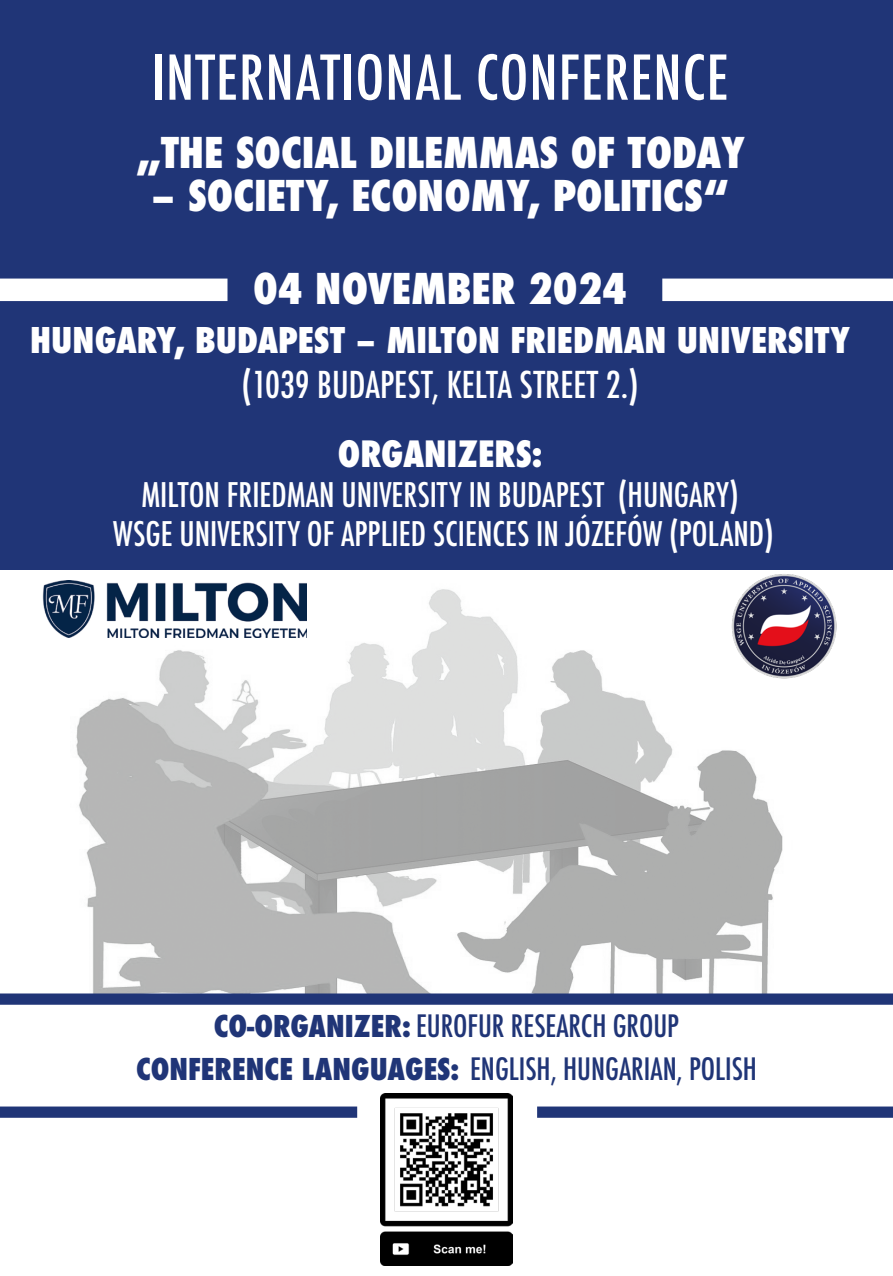
<style>
.page{position:relative;width:893px;height:1276px;background:#fff}
.page>*{position:absolute;margin:0;border:0;box-sizing:border-box;transform-origin:0 0}
.t1{font:500 condensed 60px "Futura";letter-spacing:.02em;color:#fff}
.t2{font:800 condensed 41.25px "Futura";color:#fff}
.t3{font:500 condensed 36px "Futura";color:#fff}
.t4{font:800 condensed 35.25px "Futura";color:#fff}
.t5{font:800 condensed 34.5px "Futura";color:#fff}
.t6{font:500 condensed 33px/39.6px "Futura";color:#fff;text-align:center}
.t7{font:500 condensed 30px/42.3px "Futura";color:#203577;text-align:center}
.s1{font-weight:800;font-size:29.25px}
</style>
<div class="page">
<img style="left:59px;top:580px;width:724px;height:413px">
<div style="left:0;top:0;width:893px;height:570px;background:#203577"></div>
<img style="left:42px;top:581px;width:265px;height:56px">
<div style="left:0;top:1106px;width:357px;height:11px;background:#203577"></div>
<div style="left:537px;top:1106px;width:356px;height:11px;background:#203577"></div>
<div style="left:0;top:278px;width:227px;height:23px;background:#fff"></div>
<div style="left:662px;top:278px;width:231px;height:23px;background:#fff"></div>
<div style="left:0;top:993px;width:893px;height:11px;background:#203577"></div>
<img style="left:731px;top:574px;width:106px;height:105px">
<img style="left:380px;top:1093px;width:133px;height:172px">
<h1 class="t1" style="left:152px;top:39px;width:578px">INTERNATIONAL CONFERENCE</h1>
<p class="t2" style="left:135px;top:125px;width:611px">„THE SOCIAL DILEMMAS OF TODAY</p>
<p class="t2" style="left:151px;top:167px;width:580px">– SOCIETY, ECONOMY, POLITICS“</p>
<p class="t2" style="left:253px;top:260px;width:375px">04 NOVEMBER 2024</p>
<p class="t5" style="left:30px;top:316px;width:821px">HUNGARY, BUDAPEST – MILTON FRIEDMAN UNIVERSITY</p>
<p class="t3" style="left:241px;top:361px;width:399px">(1039 BUDAPEST, KELTA STREET 2.)</p>
<p class="t4" style="left:338px;top:430px;width:206px">ORGANIZERS:</p>
<p class="t6" style="left:113px;top:475px;width:662px">MILTON FRIEDMAN UNIVERSITY IN BUDAPEST (HUNGARY)<br>WSGE UNIVERSITY OF APPLIED SCIENCES IN JÓZEFÓW (POLAND)</p>
<p class="t7" style="left:136px;top:1005px;width:622px"><span class="s1">CO-ORGANIZER:</span> EUROFUR RESEARCH GROUP<br><span class="s1">CONFERENCE LANGUAGES:</span> ENGLISH, HUNGARIAN, POLISH</p>
</div>
